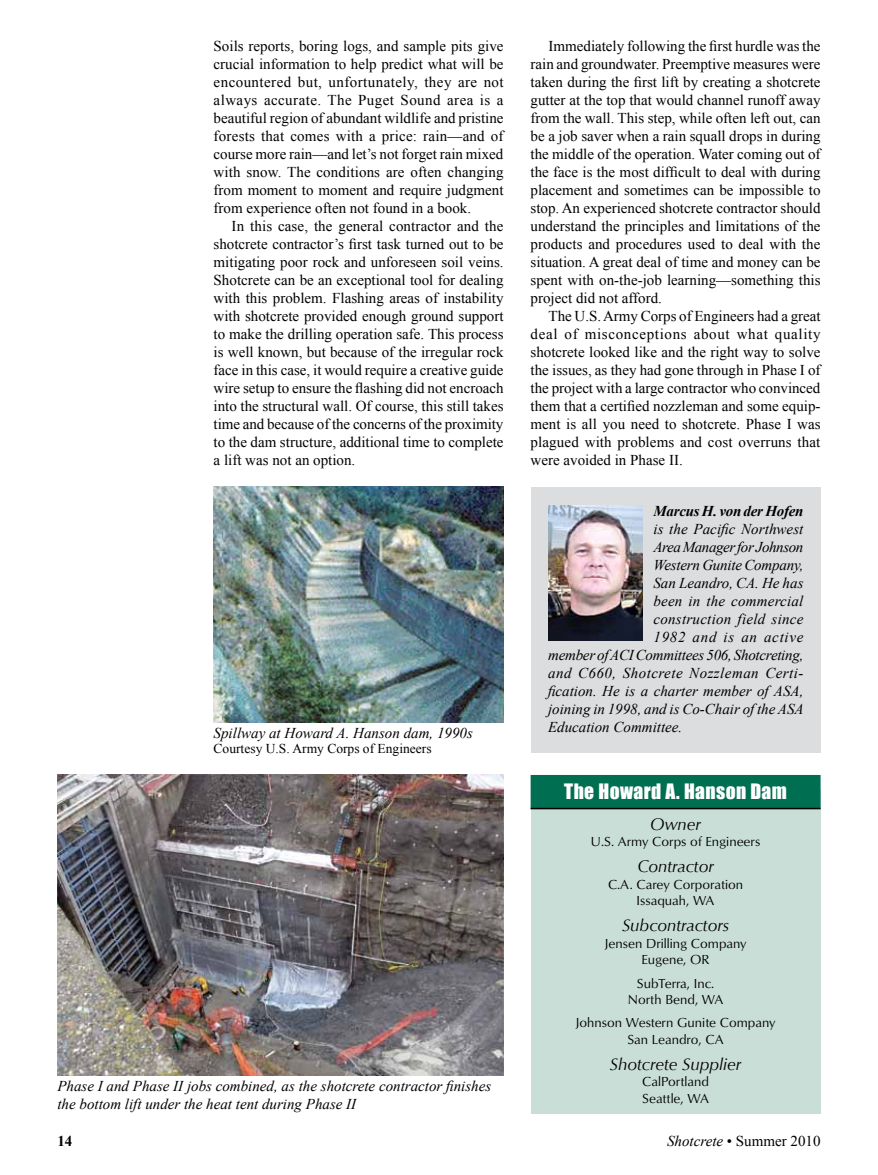
<style>
.page{position:relative;width:878px;height:1175px;background:#fff}
.page>*{position:absolute;margin:0;border:0;box-sizing:border-box;transform-origin:0 0}
.t1{font:19.5px "Impact";letter-spacing:.02em;color:#fff}
.t2{font:italic 17.25px "Optimum";color:#000}
.t3{font:15px/18px "Times New Roman";color:#000;text-align:justify}
.t4{font:italic 15px/18px "Times New Roman";color:#000}
.t5{font:italic 15px "Times New Roman";letter-spacing:.03em;color:#000}
.t6{font:italic 15px "Times New Roman";letter-spacing:.02em;color:#000}
.t7{font:italic 15px "Times New Roman";letter-spacing:-.025em;color:#000}
.t8{font:italic 700 15px "Times New Roman";letter-spacing:-.02em;color:#000}
.t9{font:italic 15px "Times New Roman";letter-spacing:.045em;color:#000}
.t10{font:700 15px "Times New Roman";color:#000}
.t11{font:13.5px/16.5px "Optimum Roman DTC";color:#000;text-align:center}
.t12{font:13.5px "Times New Roman";color:#000}
.s1{font-style:italic}
</style>
<div class="page">
<img style="left:214px;top:486px;width:289px;height:236px">
<img style="left:57px;top:775px;width:446px;height:300px">
<div style="left:530px;top:486px;width:290px;height:266px;background:#dcddde"></div>
<img style="left:548px;top:505px;width:94px;height:135px">
<div style="left:530px;top:790px;width:290px;height:324px;background:#c9ded7"></div>
<div style="left:530px;top:775px;width:290px;height:33px;background:#006f51"></div>
<hr style="left:530px;top:807px;width:290px;height:2px;background:#000">
<p class="t3" style="left:214px;top:37px;width:291px">Soils reports, boring logs, and sample pits give crucial information to help predict what will be encountered but, unfortunately, they are not always accurate. The Puget Sound area is a beautiful region of abundant wildlife and pristine forests that comes with a price: rain—and of course more rain—and let’s not forget rain mixed with snow. The conditions are often changing from moment to moment and require judgment from experience often not found in a book.</p>
<p class="t3" style="left:214px;top:217px;width:291px;text-indent:18px">In this case, the general contractor and the shotcrete contractor’s first task turned out to be mitigating poor rock and unforeseen soil veins.<br>Shotcrete can be an exceptional tool for dealing with this problem. Flashing areas of instability with shotcrete provided enough ground support to make the drilling operation safe. This process is well known, but because of the irregular rock face in this case, it would require a creative guide wire setup to ensure the flashing did not encroach into the structural wall. Of course, this still takes time and because of the concerns of the proximity to the dam structure, additional time to complete a lift was not an option.</p>
<p class="t4" style="left:214px;top:723px;width:261px">Spillway at Howard A. Hanson dam, 1990s</p>
<p class="t12" style="left:214px;top:739px;width:219px">Courtesy U.S. Army Corps of Engineers</p>
<p class="t4" style="left:57px;top:1076px;width:435px">Phase I and Phase II jobs combined, as the shotcrete contractor finishes the bottom lift under the heat tent during Phase II</p>
<p class="t3" style="left:530px;top:37px;width:291px;text-indent:18px">Immediately following the first hurdle was the rain and groundwater. Preemptive measures were taken during the first lift by creating a shotcrete gutter at the top that would channel runoff away from the wall. This step, while often left out, can be a job saver when a rain squall drops in during the middle of the operation. Water coming out of the face is the most difficult to deal with during placement and sometimes can be impossible to stop. An experienced shotcrete contractor should understand the principles and limitations of the products and procedures used to deal with the situation. A great deal of time and money can be spent with on-the-job learning—something this project did not afford.</p>
<p class="t3" style="left:530px;top:307px;width:291px;text-indent:18px">The U.S. Army Corps of Engineers had a great deal of misconceptions about what quality shotcrete looked like and the right way to solve the issues, as they had gone through in Phase I of the project with a large contractor who convinced them that a certified nozzleman and some equip&shy;ment is all you need to shotcrete. Phase I was plagued with problems and cost overruns that were avoided in Phase II.</p>
<p class="t8" style="left:653px;top:500px;width:151px">Marcus H. von der Hofen</p>
<p class="t4" style="left:653px;top:519px;width:151px">is the Pacific Northwest</p>
<p class="t7" style="left:653px;top:536px;width:151px">Area Manager for Johnson</p>
<p class="t4" style="left:653px;top:555px;width:151px">Western Gunite Company,</p>
<p class="t4" style="left:653px;top:573px;width:151px">San Leandro, CA. He has</p>
<p class="t4" style="left:653px;top:591px;width:151px">been in the commercial</p>
<p class="t6" style="left:653px;top:608px;width:151px">construction field since</p>
<p class="t9" style="left:653px;top:626px;width:151px">1982 and is an active</p>
<p class="t4" style="left:548px;top:645px;width:257px">member of ACI Committees 506, Shotcreting,</p>
<p class="t5" style="left:548px;top:662px;width:257px">and C660, Shotcrete Nozzleman Certi-</p>
<p class="t4" style="left:548px;top:681px;width:257px">fication. He is a charter member of ASA,</p>
<p class="t4" style="left:548px;top:699px;width:257px">joining in 1998, and is Co-Chair of the ASA</p>
<p class="t4" style="left:548px;top:717px;width:136px">Education Committee.</p>
<h1 class="t1" style="left:564px;top:776px;width:224px">The Howard A. Hanson Dam</h1>
<p class="t2" style="left:650px;top:813px;width:52px">Owner</p>
<p class="t11" style="left:591px;top:833px;width:171px">U.S. Army Corps of Engineers</p>
<p class="t2" style="left:637px;top:856px;width:78px">Contractor</p>
<p class="t11" style="left:608px;top:875px;width:137px">C.A. Carey Corporation<br>Issaquah, WA</p>
<p class="t2" style="left:622px;top:915px;width:108px">Subcontractors</p>
<p class="t11" style="left:604px;top:934px;width:144px">Jensen Drilling Company<br>Eugene, OR</p>
<p class="t11" style="left:627px;top:974px;width:97px">SubTerra, Inc.<br>North Bend, WA</p>
<p class="t11" style="left:575px;top:1014px;width:202px">Johnson Western Gunite Company<br>San Leandro, CA</p>
<p class="t2" style="left:610px;top:1054px;width:133px">Shotcrete Supplier</p>
<p class="t11" style="left:642px;top:1073px;width:68px;text-align:left">CalPortland<br>Seattle, WA</p>
<p class="t10" style="left:57px;top:1130px;width:16px">14</p>
<p class="t3" style="left:667px;top:1131px;width:155px"><span class="s1">Shotcrete</span> • Summer 2010</p>
</div>
